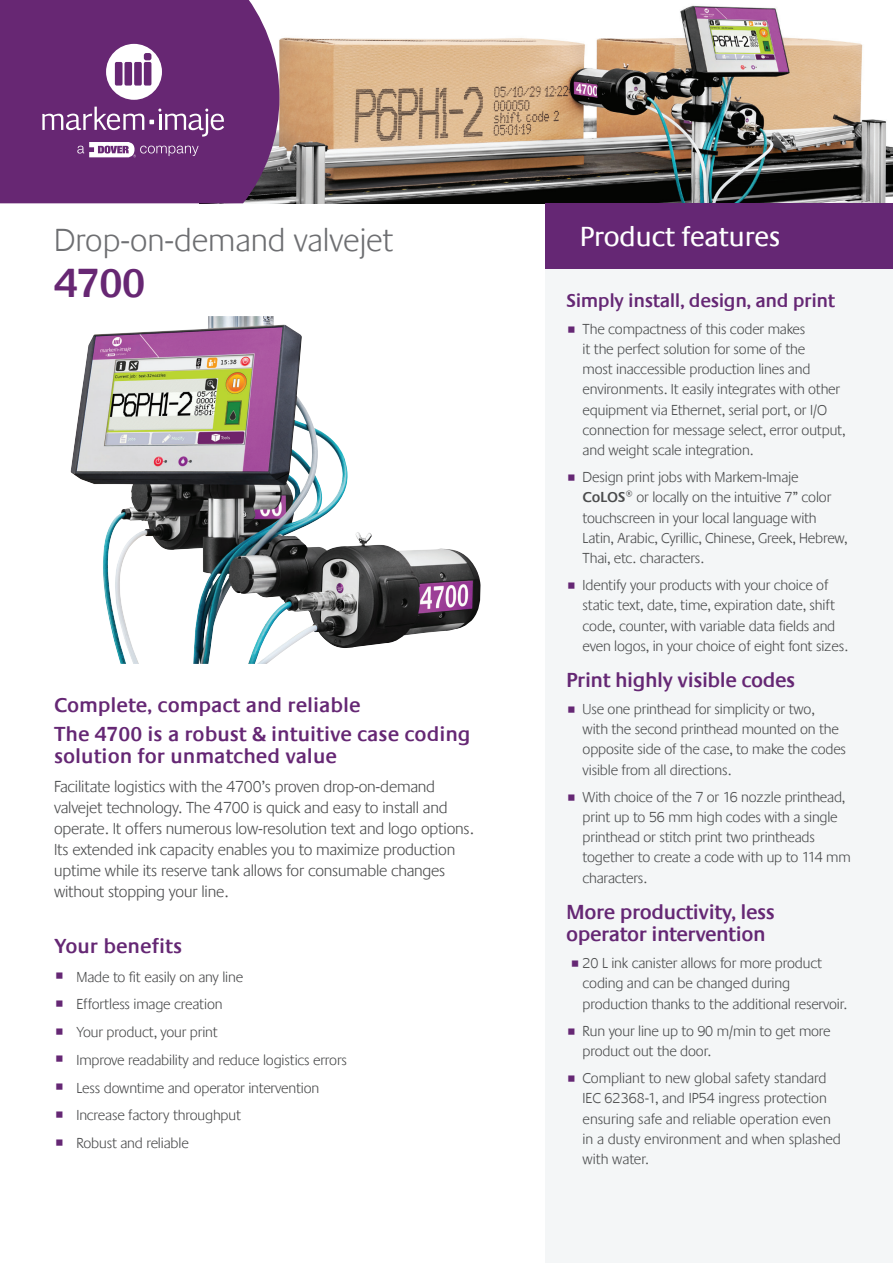
<style>
.page{position:relative;width:893px;height:1263px;background:#fff}
.page>*{position:absolute;margin:0;border:0;box-sizing:border-box;transform-origin:0 0}
.t1{font:600 42px "Praxis LT";color:#672773}
.t2{font:300 33px "Praxis LT";color:#6e6f72}
.t3{font:28.5px "Praxis LT";letter-spacing:-.025em;color:#fff}
.t4{font:600 21px/29px "Praxis LT";color:#652774}
.t5{font:600 21px/22.5px "Praxis LT";letter-spacing:-.02em;color:#652774}
.t6{font:600 19.5px "Praxis LT";letter-spacing:-.02em;color:#652774}
.t7{font:300 16.5px/21px "Praxis LT";letter-spacing:-.01em;color:#4b4c4d}
.t8{font:300 15px/20.2px "Praxis LT";letter-spacing:-.01em;color:#4b4c4d}
.s1{font-weight:600}
</style>
<div class="page">
<img style="left:279px;top:5px;width:614px;height:198px">
<div style="left:0;top:0;width:279px;height:203px;background:#672773"></div>
<div style="left:546px;top:267px;width:347px;height:996px;background:#f4f6f7"></div>
<div style="left:546px;top:203px;width:347px;height:66px;background:#652774"></div>
<img style="left:71px;top:316px;width:409px;height:348px">
<svg style="left:106px;top:44px;width:56px;height:56px"></svg>
<svg style="left:42px;top:107px;width:182px;height:50px;background:#834e8c"></svg>
<h2 class="t2" style="left:54px;top:222px;width:341px">Drop-on-demand valvejet</h2>
<h3 class="t3" style="left:580px;top:221px;width:202px">Product features</h3>
<h1 class="t1" style="left:54px;top:260px;width:93px">4700</h1>
<h3 class="t4" style="left:54px;top:690px;width:418px">Complete, compact and reliable<br>The 4700 is a robust &amp; intuitive case coding</h3>
<h3 class="t4" style="left:54px;top:742px;width:284px">solution for unmatched value</h3>
<p class="t7" style="left:54px;top:776px;width:421px">Facilitate logistics with the 4700’s proven drop-on-demand valvejet technology. The 4700 is quick and easy to install and operate. It offers numerous low-resolution text and logo options.<br>Its extended ink capacity enables you to maximize production uptime while its reserve tank allows for consumable changes without stopping your line.</p>
<h3 class="t4" style="left:54px;top:931px;width:130px">Your benefits</h3>
<p class="t8" style="left:76px;top:963px;width:272px;line-height:27.8px">Made to fit easily on any line<br>Effortless image creation<br>Your product, your print<br>Improve readability and reduce logistics errors<br>Less downtime and operator intervention<br>Increase factory throughput<br>Robust and reliable</p>
<h3 class="t6" style="left:566px;top:289px;width:271px">Simply install, design, and print</h3>
<p class="t8" style="left:583px;top:319px;width:264px">The compactness of this coder makes<br>it the perfect solution for some of the<br>most inaccessible production lines and environments. It easily integrates with other equipment via Ethernet, serial port, or I/O connection for message select, error output, and weight scale integration.</p>
<p class="t8" style="left:583px;top:467px;width:266px">Design print jobs with Markem-Imaje <span class="s1">CoLOS®</span> or locally on the intuitive 7” color touchscreen in your local language with Latin, Arabic, Cyrillic, Chinese, Greek, Hebrew, Thai, etc. characters.</p>
<p class="t8" style="left:583px;top:575px;width:267px">Identify your products with your choice of static text, date, time, expiration date, shift code, counter, with variable data fields and even logos, in your choice of eight font sizes.</p>
<h3 class="t5" style="left:566px;top:669px;width:231px">Print highly visible codes</h3>
<p class="t8" style="left:583px;top:699px;width:265px">Use one printhead for simplicity or two,<br>with the second printhead mounted on the opposite side of the case, to make the codes visible from all directions.</p>
<p class="t8" style="left:583px;top:787px;width:270px">With choice of the 7 or 16 nozzle printhead, print up to 56 mm high codes with a single printhead or stitch print two printheads together to create a code with up to 114 mm characters.</p>
<h3 class="t5" style="left:566px;top:901px;width:210px">More productivity, less operator intervention</h3>
<p class="t8" style="left:583px;top:953px;width:266px">20 L ink canister allows for more product coding and can be changed during production thanks to the additional reservoir.</p>
<p class="t8" style="left:583px;top:1021px;width:249px">Run your line up to 90 m/min to get more product out the door.</p>
<p class="t8" style="left:583px;top:1068px;width:260px">Compliant to new global safety standard IEC 62368-1, and IP54 ingress protection ensuring safe and reliable operation even in a dusty environment and when splashed with water.</p>
</div>
